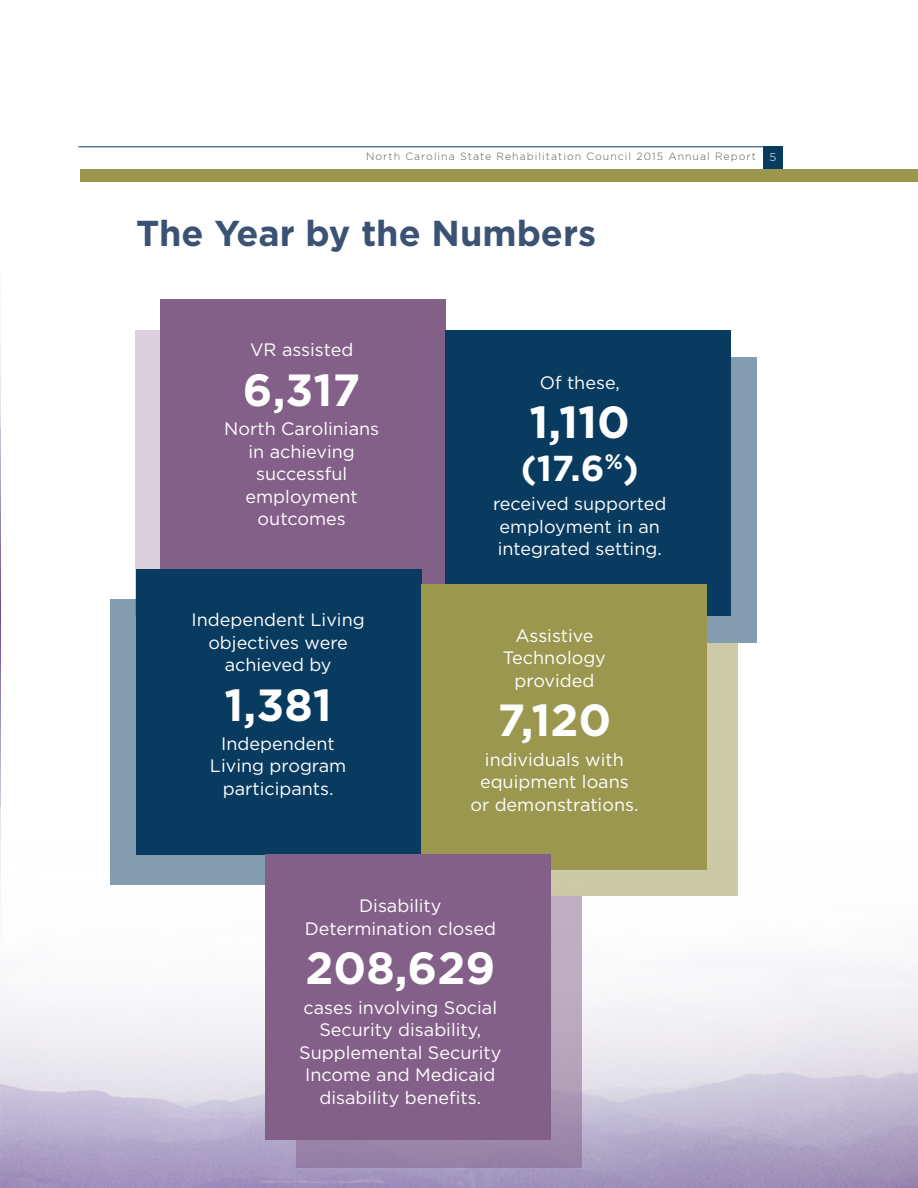
<style>
.page{position:relative;width:918px;height:1188px;background:#fff}
.page>*{position:absolute;margin:0;border:0;box-sizing:border-box;transform-origin:0 0}
.Year_by_the_Numbers{font:700 45px "Gotham";color:#fff}
.Headlines{font:700 36px "Gotham";color:#3b5275}
.Year_by_the_Numbers-2{font:700 36px "Gotham";color:#fff}
.Year_by_the_Numbers-3{font:18px "Gotham";color:#fff}
.t1{font:300 10.5px "Gotham";letter-spacing:.1em;color:#57585a}
.s1{font-size:11.25px;color:#fff}
</style>
<div class="page">
<img style="left:1px;top:670px;width:917px;height:518px">
<div style="left:763px;top:147px;width:19px;height:22px;background:#093a5f"></div>
<div style="left:80px;top:169px;width:838px;height:12px;background:#9b974f"></div>
<hr style="left:78px;top:146px;width:704px;height:1px;background:#093a5f">
<img style="left:0;top:320px;width:1px;height:868px">
<div style="left:135px;top:331px;width:286px;height:285px;background:#dad0db"></div>
<div style="left:160px;top:300px;width:285px;height:285px;background:#836088"></div>
<div style="left:706px;top:357px;width:51px;height:286px;background:#849caf"></div>
<div style="left:445px;top:331px;width:285px;height:285px;background:#093a5f"></div>
<div style="left:110px;top:599px;width:285px;height:285px;background:#849caf"></div>
<div style="left:136px;top:569px;width:286px;height:286px;background:#093a5f"></div>
<div style="left:452px;top:643px;width:285px;height:253px;background:#cccaa6"></div>
<div style="left:421px;top:584px;width:285px;height:285px;background:#9b974f"></div>
<div style="left:297px;top:896px;width:285px;height:272px;background:linear-gradient(to bottom,#c9b9c9,#9e89ab)"></div>
<div style="left:266px;top:855px;width:285px;height:285px;background:#836088"></div>
<p class="t1" style="left:366px;top:150px;width:412px">North Carolina State Rehabilitation Council 2015 Annual Report <span class="s1">5</span></p>
<p class="Headlines" style="left:136px;top:209px;width:462px">The Year by the Numbers</p>
<p class="Year_by_the_Numbers-3" style="left:250px;top:339px;width:105px">VR assisted</p>
<p class="Year_by_the_Numbers" style="left:243px;top:360px;width:119px">6,317</p>
<p class="Year_by_the_Numbers-3" style="left:224px;top:417px;width:156px">North Carolinians</p>
<p class="Year_by_the_Numbers-3" style="left:249px;top:440px;width:108px">in achieving</p>
<p class="Year_by_the_Numbers-3" style="left:256px;top:462px;width:92px">successful</p>
<p class="Year_by_the_Numbers-3" style="left:246px;top:485px;width:114px">employment</p>
<p class="Year_by_the_Numbers-3" style="left:258px;top:507px;width:90px">outcomes</p>
<p class="Year_by_the_Numbers-3" style="left:192px;top:608px;width:175px">Independent Living</p>
<p class="Year_by_the_Numbers-3" style="left:208px;top:631px;width:141px">objectives were</p>
<p class="Year_by_the_Numbers-3" style="left:225px;top:653px;width:108px">achieved by</p>
<p class="Year_by_the_Numbers" style="left:225px;top:675px;width:109px">1,381</p>
<p class="Year_by_the_Numbers-3" style="left:221px;top:732px;width:115px">Independent</p>
<p class="Year_by_the_Numbers-3" style="left:210px;top:755px;width:138px">Living program</p>
<p class="Year_by_the_Numbers-3" style="left:223px;top:777px;width:112px">participants.</p>
<p class="Year_by_the_Numbers-3" style="left:540px;top:371px;width:82px">Of these,</p>
<p class="Year_by_the_Numbers" style="left:530px;top:392px;width:102px">1,110</p>
<p class="Year_by_the_Numbers-2" style="left:521px;top:444px;width:120px">(17.6<sup>%</sup>)</p>
<p class="Year_by_the_Numbers-3" style="left:493px;top:492px;width:175px">received supported</p>
<p class="Year_by_the_Numbers-3" style="left:500px;top:515px;width:162px">employment in an</p>
<p class="Year_by_the_Numbers-3" style="left:498px;top:537px;width:165px">integrated setting.</p>
<p class="Year_by_the_Numbers-3" style="left:515px;top:624px;width:80px">Assistive</p>
<p class="Year_by_the_Numbers-3" style="left:503px;top:646px;width:105px">Technology</p>
<p class="Year_by_the_Numbers-3" style="left:515px;top:669px;width:81px">provided</p>
<p class="Year_by_the_Numbers" style="left:498px;top:691px;width:115px">7,120</p>
<p class="Year_by_the_Numbers-3" style="left:485px;top:748px;width:140px">individuals with</p>
<p class="Year_by_the_Numbers-3" style="left:480px;top:770px;width:150px">equipment loans</p>
<p class="Year_by_the_Numbers-3" style="left:470px;top:793px;width:170px">or demonstrations.</p>
<p class="Year_by_the_Numbers-3" style="left:359px;top:895px;width:84px">Disability</p>
<p class="Year_by_the_Numbers-3" style="left:305px;top:917px;width:193px">Determination closed</p>
<p class="Year_by_the_Numbers" style="left:305px;top:939px;width:191px">208,629</p>
<p class="Year_by_the_Numbers-3" style="left:304px;top:996px;width:195px">cases involving Social</p>
<p class="Year_by_the_Numbers-3" style="left:319px;top:1018px;width:163px">Security disability,</p>
<p class="Year_by_the_Numbers-3" style="left:299px;top:1041px;width:204px">Supplemental Security</p>
<p class="Year_by_the_Numbers-3" style="left:305px;top:1063px;width:192px">Income and Medicaid</p>
<p class="Year_by_the_Numbers-3" style="left:319px;top:1086px;width:163px">disability benefits.</p>
</div>
